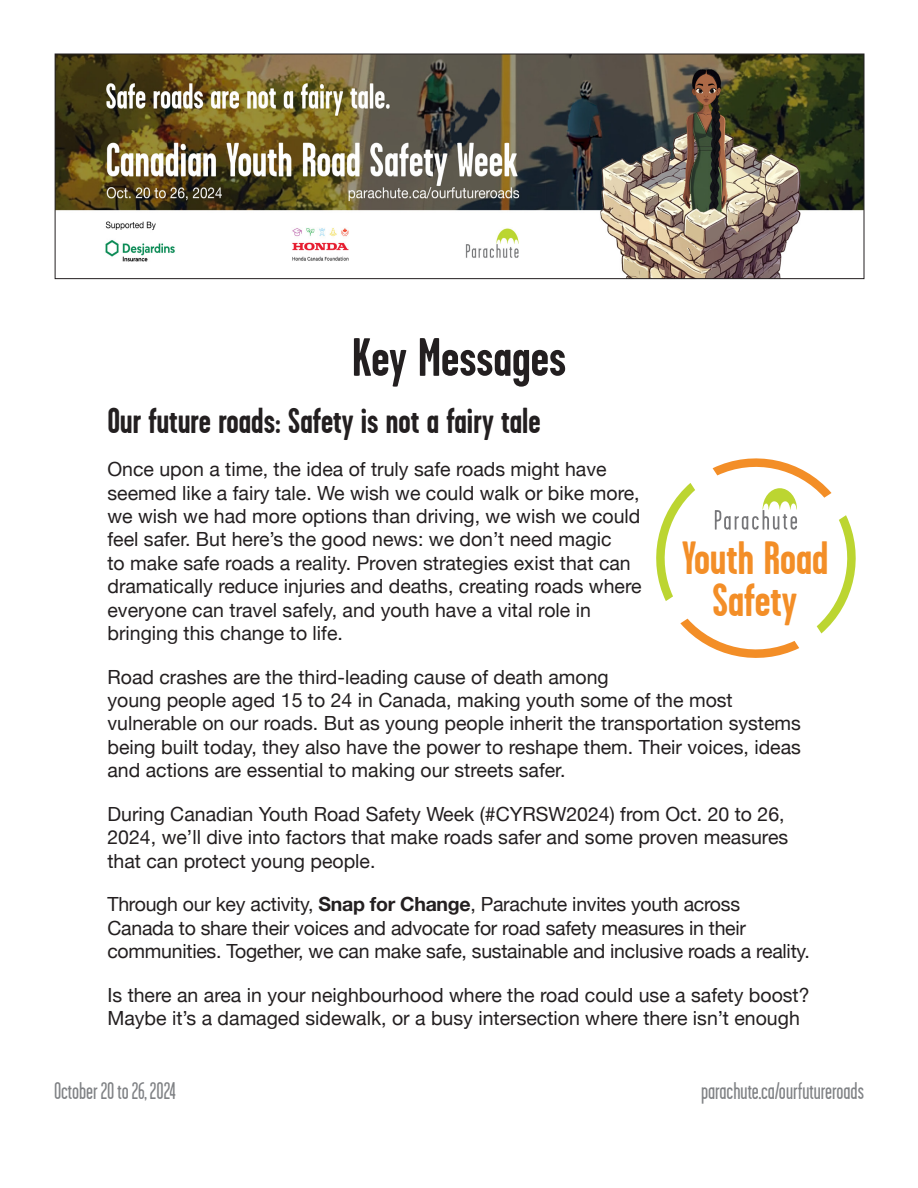
<style>
.page{position:relative;width:918px;height:1188px;background:#fff}
.page>*{position:absolute;margin:0;border:0;box-sizing:border-box;transform-origin:0 0}
.Heading_1{font:700 54px "Garage Gothic";color:#231f20}
.t1{font:700 46.65px/41.4px "Garage Gothic";color:#f38e27;text-align:center}
.Heading_2{font:700 36px "Garage Gothic";color:#231f20}
.t2{font:24px "Garage Gothic";color:#808285}
.t3{font:19.5px/23.4px "Helvetica Neue";color:#231f20}
.s1{font-weight:700}
</style>
<div class="page">
<img style="left:57px;top:56px;width:805px;height:221px">
<div style="left:55px;top:54px;width:809px;height:225px;border:1px solid #231f20"></div>
<svg style="left:656px;top:458px;width:200px;height:200px"></svg>
<h1 class="Heading_1" style="left:352px;top:328px;width:216px">Key Messages</h1>
<h2 class="Heading_2" style="left:107px;top:401px;width:435px">Our future roads: Safety is not a fairy tale</h2>
<p class="t3" style="left:107px;top:459px;width:536px">Once upon a time, the idea of truly safe roads might have seemed like a fairy tale. We wish we could walk or bike more, we wish we had more options than driving, we wish we could feel safer. But here’s the good news: we don’t need magic<br>to make safe roads a reality. Proven strategies exist that can dramatically reduce injuries and deaths, creating roads where everyone can travel safely, and youth have a vital role in bringing this change to life.</p>
<p class="t3" style="left:107px;top:666px;width:695px">Road crashes are the third-leading cause of death among<br>young people aged 15 to 24 in Canada, making youth some of the most vulnerable on our roads. But as young people inherit the transportation systems being built today, they also have the power to reshape them. Their voices, ideas and actions are essential to making our streets safer.</p>
<p class="t3" style="left:107px;top:803px;width:682px">During Canadian Youth Road Safety Week (#CYRSW2024) from Oct. 20 to 26,<br>2024, we’ll dive into factors that make roads safer and some proven measures that can protect young people.</p>
<p class="t3" style="left:107px;top:894px;width:704px">Through our key activity, <span class="s1">Snap for Change</span>, Parachute invites youth across<br>Canada to share their voices and advocate for road safety measures in their communities. Together, we can make safe, sustainable and inclusive roads a reality.</p>
<p class="t3" style="left:107px;top:984px;width:704px">Is there an area in your neighbourhood where the road could use a safety boost?<br>Maybe it’s a damaged sidewalk, or a busy intersection where there isn’t enough</p>
<p class="t1" style="left:682px;top:538px;width:148px">Youth Road<br>Safety</p>
<p class="t2" style="left:54px;top:1079px;width:123px">October 20 to 26, 2024</p>
<p class="t2" style="left:701px;top:1079px;width:164px">parachute.ca/ourfutureroads</p>
</div>
